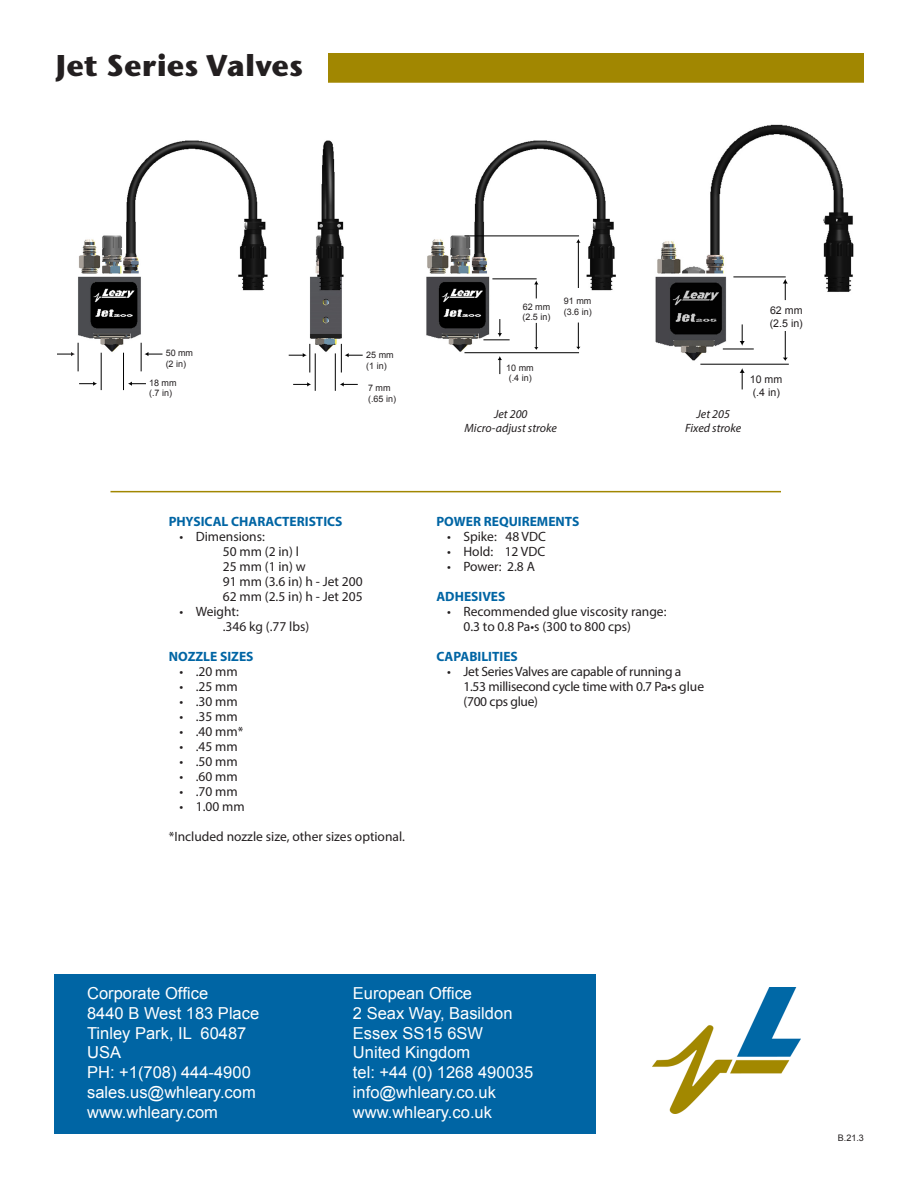
<style>
.page{position:relative;width:918px;height:1188px;background:#fff}
.page>*{position:absolute;margin:0;border:0;box-sizing:border-box;transform-origin:0 0}
.t1{font:700 30px "Stone Sans ITC Std";color:#231f20}
.t2{font:16.5px/19.8px "Arial";color:#fff}
.t3{font:13.5px/15px "Myriad Pro";color:#231f20}
.t4{font:13.5px/15px "Myriad Pro";letter-spacing:-.02em;color:#231f20}
.t5{font:700 13.5px "Myriad Pro";color:#0065a4}
.t6{font:italic 12px "Myriad Pro";color:#231f20}
.t7{font:10.65px "Arial";color:#231f20}
.t8{font:9px/10.8px "Arial";color:#231f20}
</style>
<div class="page">
<hr style="left:110px;top:491px;width:671px;height:1px;background:#a18701">
<img style="left:655px;top:124px;width:199px;height:249px">
<hr style="left:700px;top:364px;width:89px;height:1px;background:#000">
<hr style="left:733px;top:276px;width:53px;height:1px;background:#000">
<svg style="left:783px;top:279px;width:5px;height:21px"></svg>
<hr style="left:785px;top:318px;width:1px;height:40px;background:#000">
<svg style="left:783px;top:358px;width:5px;height:3px"></svg>
<hr style="left:723px;top:348px;width:31px;height:1px;background:#000">
<svg style="left:740px;top:324px;width:5px;height:22px"></svg>
<svg style="left:740px;top:368px;width:5px;height:21px"></svg>
<div style="left:743px;top:302px;width:86px;height:29px;background:#fff"></div>
<img style="left:77px;top:140px;width:539px;height:235px">
<div style="left:166px;top:347px;width:82px;height:22px;background:#fff"></div>
<div style="left:366px;top:349px;width:46px;height:22px;background:#fff"></div>
<div style="left:560px;top:295px;width:36px;height:22px;background:#fff"></div>
<div style="left:514px;top:296px;width:45px;height:32px;background:#fff"></div>
<div style="left:506px;top:360px;width:82px;height:26px;background:#fff"></div>
<svg style="left:57px;top:343px;width:22px;height:28px"></svg>
<svg style="left:141px;top:343px;width:21px;height:28px"></svg>
<hr style="left:123px;top:353px;width:1px;height:37px;background:#000">
<svg style="left:79px;top:382px;width:18px;height:4px"></svg>
<svg style="left:128px;top:382px;width:18px;height:4px"></svg>
<hr style="left:101px;top:353px;width:1px;height:37px;background:#000">
<svg style="left:341px;top:344px;width:22px;height:29px"></svg>
<svg style="left:289px;top:344px;width:21px;height:29px"></svg>
<hr style="left:335px;top:353px;width:1px;height:38px;background:#000">
<svg style="left:293px;top:382px;width:18px;height:5px"></svg>
<svg style="left:340px;top:382px;width:18px;height:5px"></svg>
<hr style="left:315px;top:353px;width:1px;height:38px;background:#000">
<hr style="left:464px;top:235px;width:115px;height:1px;background:#000">
<hr style="left:464px;top:352px;width:115px;height:1px;background:#000">
<hr style="left:578px;top:242px;width:1px;height:46px;background:#000">
<svg style="left:576px;top:239px;width:4px;height:4px"></svg>
<hr style="left:492px;top:278px;width:45px;height:1px;background:#000">
<svg style="left:534px;top:280px;width:4px;height:18px"></svg>
<svg style="left:534px;top:323px;width:4px;height:27px"></svg>
<svg style="left:483px;top:319px;width:27px;height:21px"></svg>
<svg style="left:498px;top:356px;width:4px;height:18px"></svg>
<div style="left:328px;top:54px;width:536px;height:28px;background:#a18701"></div>
<svg style="left:576px;top:323px;width:4px;height:27px"></svg>
<div style="left:54px;top:975px;width:541px;height:159px;background:#0065a4"></div>
<img style="left:653px;top:987px;width:147px;height:127px">
<p class="t1" style="left:56px;top:46px;width:249px">Jet Series Valves</p>
<p class="t8" style="left:166px;top:348px;width:29px">50 mm</p>
<p class="t8" style="left:166px;top:359px;width:22px">(2 in)</p>
<p class="t8" style="left:149px;top:377px;width:29px">18 mm</p>
<p class="t8" style="left:149px;top:388px;width:24px">(.7 in)</p>
<p class="t8" style="left:366px;top:349px;width:29px">25 mm (1 in)</p>
<p class="t8" style="left:368px;top:382px;width:24px">7 mm</p>
<p class="t8" style="left:368px;top:393px;width:29px">(.65 in)</p>
<p class="t8" style="left:523px;top:301px;width:29px">62 mm</p>
<p class="t8" style="left:522px;top:312px;width:29px">(2.5 in)</p>
<p class="t8" style="left:564px;top:295px;width:29px">91 mm</p>
<p class="t8" style="left:564px;top:306px;width:29px">(3.6 in)</p>
<p class="t8" style="left:506px;top:362px;width:29px">10 mm</p>
<p class="t8" style="left:509px;top:373px;width:24px">(.4 in)</p>
<p class="t6" style="left:494px;top:406px;width:35px">Jet 200</p>
<p class="t6" style="left:465px;top:420px;width:94px">Micro-adjust stroke</p>
<p class="t7" style="left:770px;top:304px;width:34px">62 mm</p>
<p class="t7" style="left:770px;top:316px;width:35px">(2.5 in)</p>
<p class="t6" style="left:697px;top:406px;width:35px">Jet 205</p>
<p class="t6" style="left:685px;top:420px;width:58px">Fixed stroke</p>
<p class="t7" style="left:750px;top:373px;width:34px">10 mm</p>
<p class="t7" style="left:753px;top:385px;width:29px">(.4 in)</p>
<p class="t5" style="left:169px;top:513px;width:175px">PHYSICAL CHARACTERISTICS</p>
<p class="t3" style="left:180px;top:529px;width:87px">• Dimensions:</p>
<p class="t3" style="left:223px;top:544px;width:78px">50 mm (2 in) l</p>
<p class="t3" style="left:223px;top:559px;width:84px">25 mm (1 in) w</p>
<p class="t3" style="left:223px;top:574px;width:142px">91 mm (3.6 in) h - Jet 200</p>
<p class="t3" style="left:223px;top:589px;width:142px">62 mm (2.5 in) h - Jet 205</p>
<p class="t3" style="left:180px;top:604px;width:61px">• Weight:</p>
<p class="t3" style="left:223px;top:619px;width:88px">.346 kg (.77 lbs)</p>
<p class="t5" style="left:169px;top:648px;width:86px">NOZZLE SIZES</p>
<p class="t3" style="left:180px;top:664px;width:60px">• .20 mm</p>
<p class="t3" style="left:180px;top:679px;width:60px">• .25 mm</p>
<p class="t3" style="left:180px;top:694px;width:60px">• .30 mm</p>
<p class="t3" style="left:180px;top:709px;width:60px">• .35 mm</p>
<p class="t3" style="left:180px;top:724px;width:65px">• .40 mm*</p>
<p class="t3" style="left:180px;top:739px;width:60px">• .45 mm</p>
<p class="t3" style="left:180px;top:754px;width:60px">• .50 mm</p>
<p class="t3" style="left:180px;top:769px;width:60px">• .60 mm</p>
<p class="t3" style="left:180px;top:784px;width:60px">• .70 mm</p>
<p class="t3" style="left:180px;top:799px;width:67px">• 1.00 mm</p>
<p class="t3" style="left:169px;top:829px;width:238px">*Included nozzle size, other sizes optional.</p>
<p class="t5" style="left:436px;top:513px;width:145px">POWER REQUIREMENTS</p>
<p class="t3" style="left:447px;top:529px;width:100px">• Spike: 48 VDC</p>
<p class="t3" style="left:447px;top:544px;width:100px">• Hold: 12 VDC</p>
<p class="t3" style="left:447px;top:559px;width:89px">• Power: 2.8 A</p>
<p class="t5" style="left:436px;top:588px;width:70px">ADHESIVES</p>
<p class="t3" style="left:463px;top:604px;width:205px;text-indent:-16px">• Recommended glue viscosity range:<br>0.3 to 0.8 Pa•s (300 to 800 cps)</p>
<p class="t5" style="left:436px;top:648px;width:83px">CAPABILITIES</p>
<p class="t4" style="left:463px;top:664px;width:242px;text-indent:-16px">• Jet Series Valves are capable of running a<br>1.53 millisecond cycle time with 0.7 Pa•s glue (700 cps glue)</p>
<p class="t2" style="left:87px;top:983px;width:174px">Corporate Office<br>8440 B West 183 Place<br>Tinley Park, IL 60487<br>USA<br>PH: +1(708) 444-4900 sales.us@whleary.com www.whleary.com</p>
<p class="t2" style="left:353px;top:983px;width:182px">European Office<br>2 Seax Way, Basildon<br>Essex SS15 6SW<br>United Kingdom<br>tel: +44 (0) 1268 490035 info@whleary.co.uk www.whleary.co.uk</p>
<p class="t8" style="left:838px;top:1132px;width:28px">B.21.3</p>
</div>
